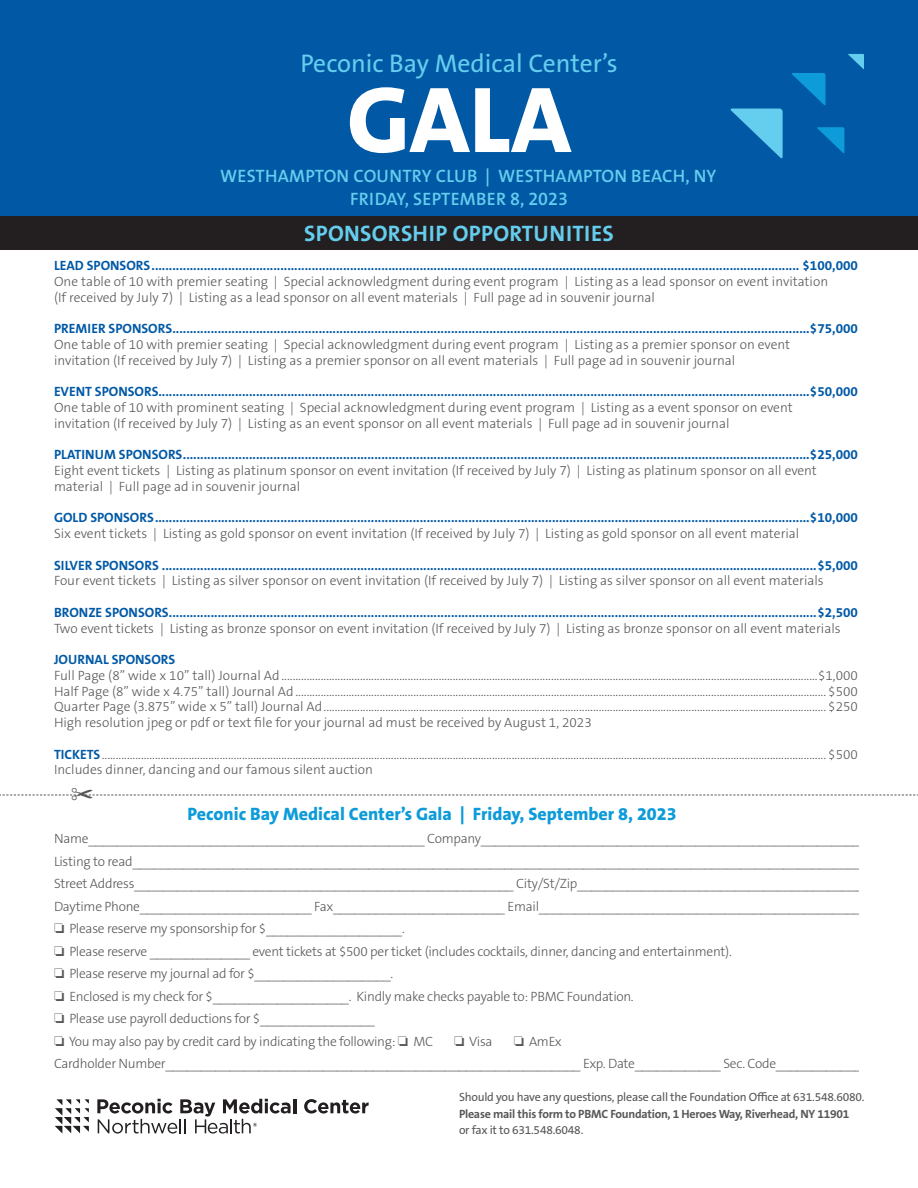
<style>
.page{position:relative;width:918px;height:1188px;background:#fff}
.page>*{position:absolute;margin:0;border:0;box-sizing:border-box;transform-origin:0 0}
.namesssssss{font:800 94.5px "The Sans B W8";color:#fff}
.namesssssss-2{font:25.65px "The Sans B W5 Plain";color:#65cded}
.namesssssss-3{font:700 22.5px "The Sans B W7";letter-spacing:.015em;color:#65cded}
.namesssssss-4{font:600 18px "The Sans B W6";letter-spacing:.015em;color:#65cded}
.namesssssss-5{font:800 18px "The Sans B W8";color:#0d9bd9}
.namesssssss-6{font:300 13.5px/15.8px "The Sans B W3";color:#57585a}
.namesssssss-7{font:700 13.5px "The Sans B W7";color:#0159a6}
.namesssssss-8{font:300 13.5px "The Sans B W3";letter-spacing:-.02em;color:#57585a}
.namesssssss-9{font:12px "The Sans B W5 Plain";letter-spacing:-.02em;color:#57585a}
.namesssssss-10{font:700 12px "The Sans B W7";letter-spacing:-.02em;color:#57585a}
.s1{font-family:"The Sans B W7";font-weight:700;color:#0159a6}
</style>
<div class="page">
<svg style="left:55px;top:1099px;width:34px;height:34px"></svg>
<hr style="left:293px;top:1099px;width:3px;height:14px;background:#231f20">
<svg style="left:304px;top:1099px;width:65px;height:15px"></svg>
<svg style="left:97px;top:1099px;width:194px;height:35px"></svg>
<div style="left:0;top:0;width:918px;height:246px;background:#0159a6"></div>
<div style="left:0;top:216px;width:918px;height:34px;background:#231f20"></div>
<svg style="left:731px;top:109px;width:52px;height:49px"></svg>
<svg style="left:792px;top:73px;width:34px;height:32px"></svg>
<svg style="left:848px;top:54px;width:16px;height:15px"></svg>
<svg style="left:817px;top:127px;width:27px;height:26px"></svg>
<svg style="left:0;top:794px;width:918px;height:2px"></svg>
<p class="namesssssss-2" style="left:300px;top:47px;width:319px">Peconic Bay Medical Center’s</p>
<p class="namesssssss" style="left:347px;top:59px;width:226px">GALA</p>
<p class="namesssssss-4" style="left:350px;top:187px;width:219px">FRIDAY, SEPTEMBER 8, 2023</p>
<p class="namesssssss-3" style="left:304px;top:219px;width:311px">SPONSORSHIP OPPORTUNITIES</p>
<p class="namesssssss-4" style="left:220px;top:164px;width:498px">WESTHAMPTON COUNTRY CLUB | WESTHAMPTON BEACH, NY</p>
<p class="namesssssss-7" style="left:54px;top:257px;width:806px">LEAD SPONSORS.......................................................................................................................................................................................... $100,000</p>
<p class="namesssssss-6" style="left:54px;top:274px;width:776px">One table of 10 with premier seating | Special acknowledgment during event program | Listing as a lead sponsor on event invitation (If received by July 7) | Listing as a lead sponsor on all event materials | Full page ad in souvenir journal</p>
<p class="namesssssss-7" style="left:54px;top:320px;width:806px">PREMIER SPONSORS.......................................................................................................................................................................................$75,000</p>
<p class="namesssssss-6" style="left:54px;top:337px;width:738px">One table of 10 with premier seating | Special acknowledgment during event program | Listing as a premier sponsor on event invitation (If received by July 7) | Listing as a premier sponsor on all event materials | Full page ad in souvenir journal</p>
<p class="namesssssss-7" style="left:54px;top:383px;width:806px">EVENT SPONSORS...........................................................................................................................................................................................$50,000</p>
<p class="namesssssss-6" style="left:54px;top:400px;width:740px">One table of 10 with prominent seating | Special acknowledgment during event program | Listing as a event sponsor on event invitation (If received by July 7) | Listing as an event sponsor on all event materials | Full page ad in souvenir journal</p>
<p class="namesssssss-7" style="left:54px;top:446px;width:806px">PLATINUM SPONSORS....................................................................................................................................................................................$25,000</p>
<p class="namesssssss-6" style="left:54px;top:463px;width:764px">Eight event tickets | Listing as platinum sponsor on event invitation (If received by July 7) | Listing as platinum sponsor on all event material | Full page ad in souvenir journal</p>
<p class="namesssssss-7" style="left:54px;top:509px;width:806px">GOLD SPONSORS............................................................................................................................................................................................$10,000</p>
<p class="namesssssss-6" style="left:54px;top:526px;width:747px">Six event tickets | Listing as gold sponsor on event invitation (If received by July 7) | Listing as gold sponsor on all event material</p>
<p class="namesssssss-7" style="left:54px;top:556px;width:806px">SILVER SPONSORS ............................................................................................................................................................................................$5,000</p>
<p class="namesssssss-6" style="left:54px;top:573px;width:771px">Four event tickets | Listing as silver sponsor on event invitation (If received by July 7) | Listing as silver sponsor on all event materials</p>
<p class="namesssssss-7" style="left:54px;top:604px;width:806px">BRONZE SPONSORS..........................................................................................................................................................................................$2,500</p>
<p class="namesssssss-6" style="left:54px;top:620px;width:788px">Two event tickets | Listing as bronze sponsor on event invitation (If received by July 7) | Listing as bronze sponsor on all event materials</p>
<p class="namesssssss-7" style="left:54px;top:651px;width:123px">JOURNAL SPONSORS</p>
<p class="namesssssss-6" style="left:54px;top:667px;width:806px">Full Page (8” wide x 10” tall) Journal Ad...............................................................................................................................................................................................$1,000</p>
<p class="namesssssss-6" style="left:54px;top:683px;width:806px">Half Page (8” wide x 4.75” tall) Journal Ad............................................................................................................................................................................................. $500</p>
<p class="namesssssss-6" style="left:54px;top:699px;width:806px">Quarter Page (3.875” wide x 5” tall) Journal Ad................................................................................................................................................................................... $250</p>
<p class="namesssssss-6" style="left:54px;top:715px;width:539px">High resolution jpeg or pdf or text file for your journal ad must be received by August 1, 2023</p>
<p class="namesssssss-6" style="left:54px;top:746px;width:806px"><span class="s1">TICKETS</span>.................................................................................................................................................................................................................................................................. $500</p>
<p class="namesssssss-6" style="left:54px;top:762px;width:321px">Includes dinner, dancing and our famous silent auction</p>
<p class="namesssssss-5" style="left:187px;top:802px;width:491px">Peconic Bay Medical Center’s Gala | Friday, September 8, 2023</p>
<p class="namesssssss-8" style="left:54px;top:830px;width:815px">Name_______________________________________________ Company______________________________________________________</p>
<p class="namesssssss-8" style="left:54px;top:853px;width:817px">Listing to read_______________________________________________________________________________________________________</p>
<p class="namesssssss-8" style="left:54px;top:875px;width:818px">Street Address_____________________________________________________ City/St/Zip_________________________________________</p>
<p class="namesssssss-8" style="left:54px;top:898px;width:823px">Daytime Phone________________________ Fax________________________ Email_______________________________________________</p>
<p class="namesssssss-8" style="left:54px;top:920px;width:352px">□ Please reserve my sponsorship for $___________________.</p>
<p class="namesssssss-8" style="left:54px;top:943px;width:679px">□ Please reserve ______________ event tickets at $500 per ticket (includes cocktails, dinner, dancing and entertainment).</p>
<p class="namesssssss-8" style="left:54px;top:965px;width:341px">□ Please reserve my journal ad for $___________________.</p>
<p class="namesssssss-8" style="left:54px;top:988px;width:581px">□ Enclosed is my check for $___________________. Kindly make checks payable to: PBMC Foundation.</p>
<p class="namesssssss-8" style="left:54px;top:1010px;width:322px">□ Please use payroll deductions for $________________</p>
<p class="namesssssss-8" style="left:54px;top:1033px;width:381px">□ You may also pay by credit card by indicating the following: □ MC</p>
<p class="namesssssss-6" style="left:454px;top:1034px;width:40px">□ Visa</p>
<p class="namesssssss-6" style="left:514px;top:1034px;width:50px">□ AmEx</p>
<p class="namesssssss-8" style="left:54px;top:1055px;width:817px">Cardholder Number__________________________________________________________ Exp. Date____________ Sec. Code_____________</p>
<p class="namesssssss-9" style="left:459px;top:1089px;width:407px">Should you have any questions, please call the Foundation Office at 631.548.6080.</p>
<p class="namesssssss-10" style="left:459px;top:1106px;width:392px">Please mail this form to PBMC Foundation, 1 Heroes Way, Riverhead, NY 11901</p>
<p class="namesssssss-9" style="left:459px;top:1122px;width:126px">or fax it to 631.548.6048.</p>
</div>
